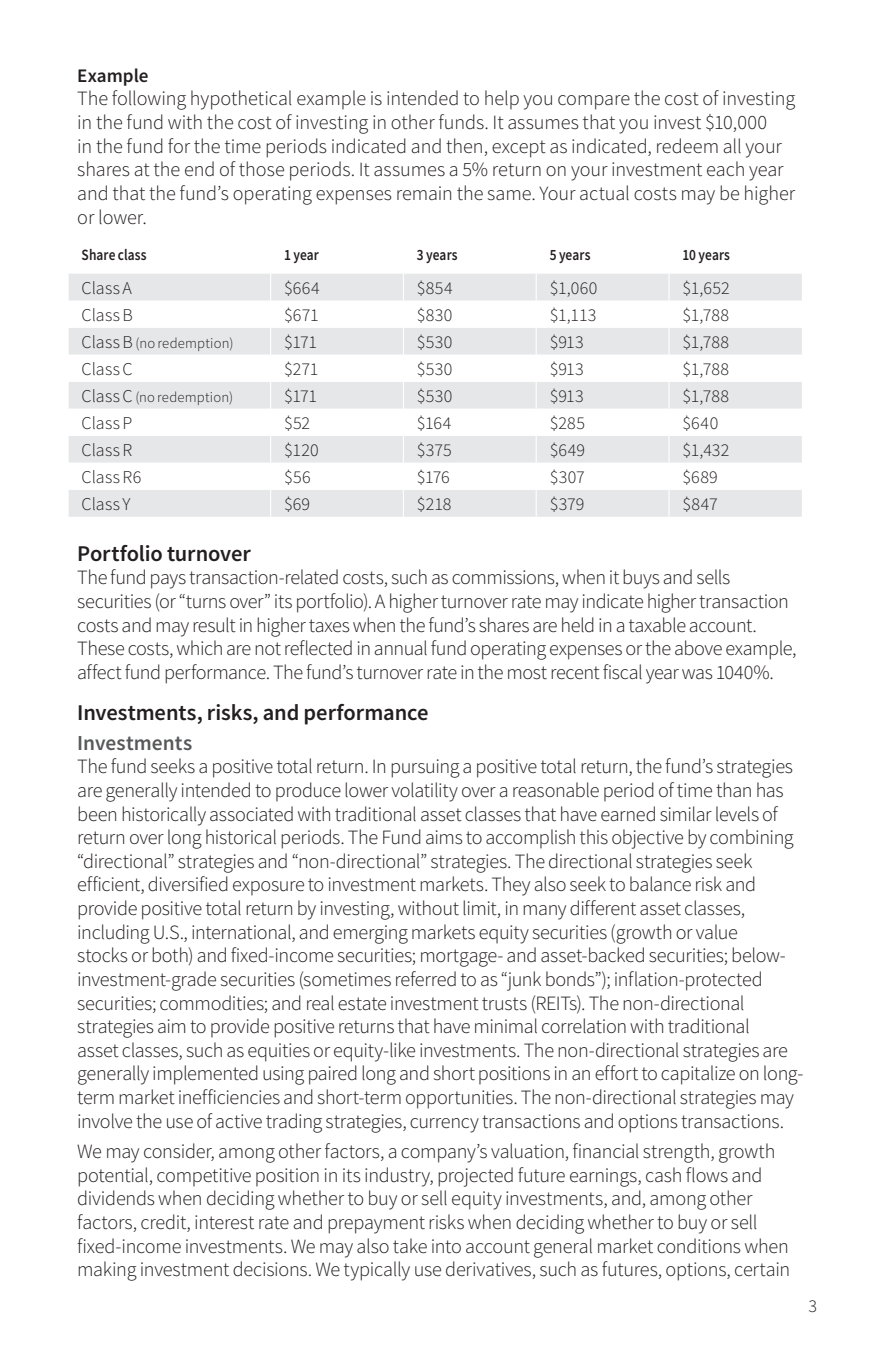
<style>
.page{position:relative;width:871px;height:1357px;background:#fff}
.page>*{position:absolute;margin:0;border:0;box-sizing:border-box;transform-origin:0 0}
.SubHead_1{font:600 22.5px "Source Sans Pro";letter-spacing:-.005em;color:#231f20}
.SubHead_2{font:600 21.38px "Source Sans Pro";letter-spacing:.005em;color:#57585a}
.Text{font:300 20.25px/23.6px "Source Sans Pro";letter-spacing:-.015em;color:#231f20}
.SubHead_3{font:600 19.12px "Source Sans Pro";color:#231f20}
.Table_Left{font:300 18px "Source Sans Pro";letter-spacing:.01em;color:#231f20}
.Table_ColHd_Left{font:600 15.75px "Source Sans Pro";letter-spacing:.005em;color:#231f20;scale:.85 1}
.Table_Left-2{font:300 14.62px "Source Sans Pro";letter-spacing:.015em;color:#231f20}
.s1{font-size:18px}
</style>
<div class="page">
<div style="left:69px;top:274px;width:733px;height:243px;background:#e6e7e9"></div>
<svg style="left:69px;top:301px;width:733px;height:189px"></svg>
<svg style="left:270px;top:274px;width:1px;height:243px"></svg>
<svg style="left:403px;top:274px;width:1px;height:243px"></svg>
<svg style="left:536px;top:274px;width:1px;height:243px"></svg>
<svg style="left:668px;top:274px;width:1px;height:243px"></svg>
<p class="SubHead_3" style="left:77px;top:63px;width:73px">Example</p>
<p class="Text" style="left:77px;top:87px;width:719px">The following hypothetical example is intended to help you compare the cost of investing in the fund with the cost of investing in other funds. It assumes that you invest $10,000<br>in the fund for the time periods indicated and then, except as indicated, redeem all your shares at the end of those periods. It assumes a 5% return on your investment each year and that the fund’s operating expenses remain the same. Your actual costs may be higher or lower.</p>
<p class="Table_ColHd_Left" style="left:82px;top:245px;width:78px">Share class</p>
<p class="Table_ColHd_Left" style="left:284px;top:245px;width:42px">1 year</p>
<p class="Table_ColHd_Left" style="left:417px;top:245px;width:49px">3 years</p>
<p class="Table_ColHd_Left" style="left:550px;top:245px;width:49px">5 years</p>
<p class="Table_ColHd_Left" style="left:682px;top:245px;width:57px">10 years</p>
<p class="Table_Left" style="left:82px;top:277px;width:52px">Class A</p>
<p class="Table_Left" style="left:284px;top:277px;width:37px">$664</p>
<p class="Table_Left" style="left:417px;top:277px;width:37px">$854</p>
<p class="Table_Left" style="left:550px;top:277px;width:49px">$1,060</p>
<p class="Table_Left" style="left:682px;top:277px;width:49px">$1,652</p>
<p class="Table_Left" style="left:82px;top:304px;width:53px">Class B</p>
<p class="Table_Left" style="left:284px;top:304px;width:36px">$671</p>
<p class="Table_Left" style="left:417px;top:304px;width:37px">$830</p>
<p class="Table_Left" style="left:550px;top:304px;width:48px">$1,113</p>
<p class="Table_Left" style="left:682px;top:304px;width:48px">$1,788</p>
<p class="Table_Left-2" style="left:82px;top:334px;width:153px"><span class="s1">Class B</span> (no redemption)</p>
<p class="Table_Left" style="left:284px;top:331px;width:35px">$171</p>
<p class="Table_Left" style="left:417px;top:331px;width:37px">$530</p>
<p class="Table_Left" style="left:550px;top:331px;width:35px">$913</p>
<p class="Table_Left" style="left:682px;top:331px;width:48px">$1,788</p>
<p class="Table_Left" style="left:82px;top:358px;width:53px">Class C</p>
<p class="Table_Left" style="left:284px;top:358px;width:36px">$271</p>
<p class="Table_Left" style="left:417px;top:358px;width:37px">$530</p>
<p class="Table_Left" style="left:550px;top:358px;width:35px">$913</p>
<p class="Table_Left" style="left:682px;top:358px;width:48px">$1,788</p>
<p class="Table_Left-2" style="left:82px;top:388px;width:153px"><span class="s1">Class C</span> (no redemption)</p>
<p class="Table_Left" style="left:284px;top:385px;width:35px">$171</p>
<p class="Table_Left" style="left:417px;top:385px;width:37px">$530</p>
<p class="Table_Left" style="left:550px;top:385px;width:35px">$913</p>
<p class="Table_Left" style="left:682px;top:385px;width:48px">$1,788</p>
<p class="Table_Left" style="left:82px;top:412px;width:52px">Class P</p>
<p class="Table_Left" style="left:284px;top:412px;width:28px">$52</p>
<p class="Table_Left" style="left:417px;top:412px;width:36px">$164</p>
<p class="Table_Left" style="left:550px;top:412px;width:37px">$285</p>
<p class="Table_Left" style="left:682px;top:412px;width:37px">$640</p>
<p class="Table_Left" style="left:82px;top:439px;width:52px">Class R</p>
<p class="Table_Left" style="left:284px;top:439px;width:36px">$120</p>
<p class="Table_Left" style="left:417px;top:439px;width:36px">$375</p>
<p class="Table_Left" style="left:550px;top:439px;width:37px">$649</p>
<p class="Table_Left" style="left:682px;top:439px;width:48px">$1,432</p>
<p class="Table_Left" style="left:82px;top:466px;width:61px">Class R6</p>
<p class="Table_Left" style="left:284px;top:466px;width:28px">$56</p>
<p class="Table_Left" style="left:417px;top:466px;width:34px">$176</p>
<p class="Table_Left" style="left:550px;top:466px;width:37px">$307</p>
<p class="Table_Left" style="left:682px;top:466px;width:37px">$689</p>
<p class="Table_Left" style="left:82px;top:493px;width:51px">Class Y</p>
<p class="Table_Left" style="left:284px;top:493px;width:28px">$69</p>
<p class="Table_Left" style="left:417px;top:493px;width:36px">$218</p>
<p class="Table_Left" style="left:550px;top:493px;width:36px">$379</p>
<p class="Table_Left" style="left:682px;top:493px;width:37px">$847</p>
<p class="SubHead_1" style="left:77px;top:538px;width:175px">Portfolio turnover</p>
<p class="Text" style="left:77px;top:566px;width:721px">The fund pays transaction-related costs, such as commissions, when it buys and sells securities (or “turns over” its portfolio). A higher turnover rate may indicate higher transaction costs and may result in higher taxes when the fund’s shares are held in a taxable account.<br>These costs, which are not reflected in annual fund operating expenses or the above example, affect fund performance. The fund’s turnover rate in the most recent fiscal year was 1040%.</p>
<p class="SubHead_1" style="left:77px;top:698px;width:353px">Investments, risks, and performance</p>
<p class="SubHead_2" style="left:77px;top:728px;width:117px">Investments</p>
<p class="Text" style="left:77px;top:755px;width:728px">The fund seeks a positive total return. In pursuing a positive total return, the fund’s strategies are generally intended to produce lower volatility over a reasonable period of time than has been historically associated with traditional asset classes that have earned similar levels of return over long historical periods. The Fund aims to accomplish this objective by combining “directional” strategies and “non-directional” strategies. The directional strategies seek efficient, diversified exposure to investment markets. They also seek to balance risk and provide positive total return by investing, without limit, in many different asset classes, including U.S., international, and emerging markets equity securities (growth or value<br>stocks or both) and fixed-income securities; mortgage- and asset-backed securities; below&shy;investment-grade securities (sometimes referred to as “junk bonds”); inflation-protected securities; commodities; and real estate investment trusts (REITs). The non-directional strategies aim to provide positive returns that have minimal correlation with traditional<br>asset classes, such as equities or equity-like investments. The non-directional strategies are generally implemented using paired long and short positions in an effort to capitalize on long&shy;term market inefficiencies and short-term opportunities. The non-directional strategies may involve the use of active trading strategies, currency transactions and options transactions.</p>
<p class="Text" style="left:77px;top:1139px;width:714px">We may consider, among other factors, a company’s valuation, financial strength, growth potential, competitive position in its industry, projected future earnings, cash flows and dividends when deciding whether to buy or sell equity investments, and, among other factors, credit, interest rate and prepayment risks when deciding whether to buy or sell fixed-income investments. We may also take into account general market conditions when making investment decisions. We typically use derivatives, such as futures, options, certain</p>
<p class="Table_Left" style="left:808px;top:1295px;width:10px">3</p>
</div>
